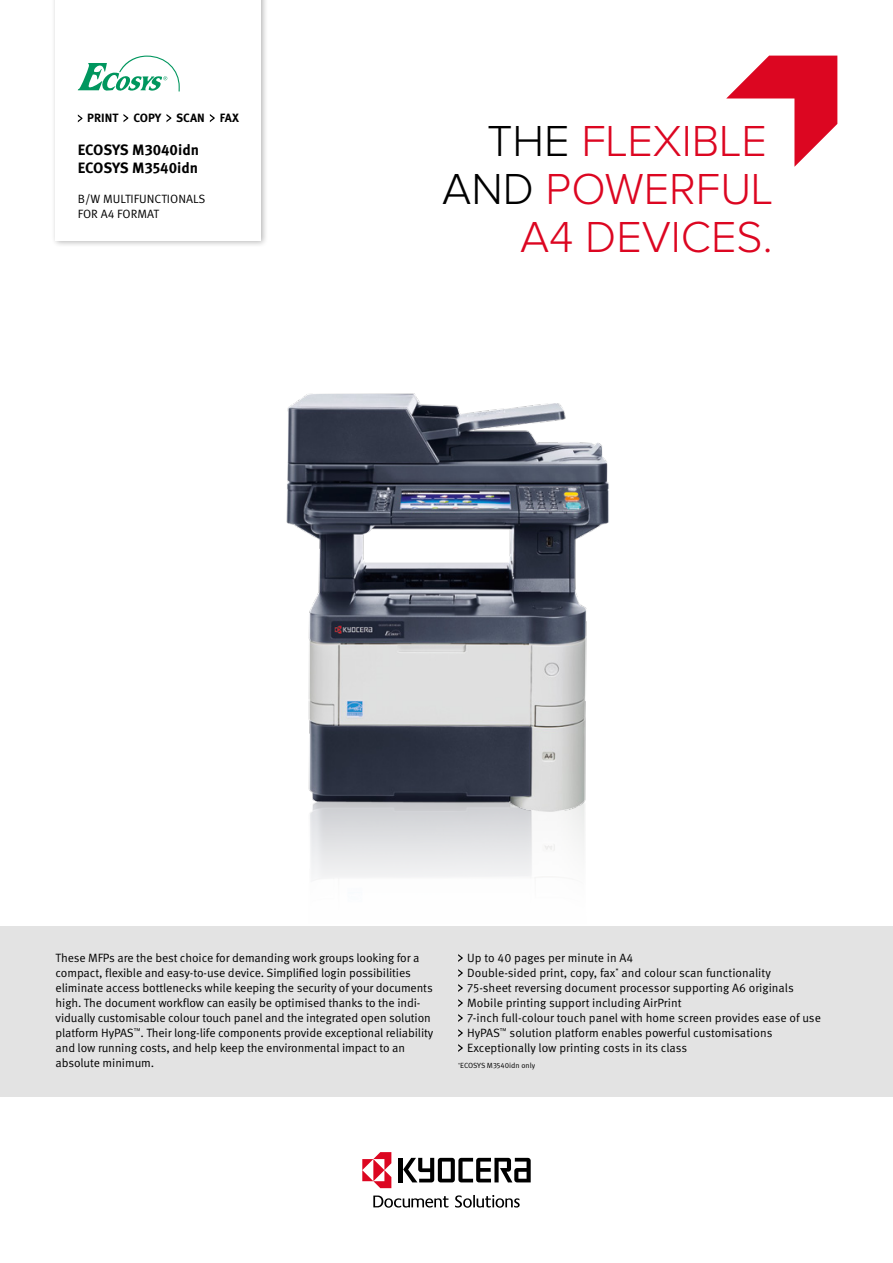
<style>
.page{position:relative;width:893px;height:1263px;background:#fff}
.page>*{position:absolute;margin:0;border:0;box-sizing:border-box;transform-origin:0 0}
.t1{font:300 45px/48px "Proxima Nova";color:#dc0621;text-align:right}
.t2{font:700 15px/18px "Meta Pro";color:#000}
.t3{font:12px/15px "Meta Pro Norm";letter-spacing:-.01em;color:#000}
.t4{font:700 12px "Meta Pro";color:#000}
.t5{font:7.5px "Meta Pro Norm";color:#000}
.s1{color:#000}
</style>
<div class="page">
<img style="left:286px;top:393px;width:323px;height:394px">
<svg style="left:308px;top:787px;width:278px;height:94px"></svg>
<svg style="left:726px;top:56px;width:111px;height:111px"></svg>
<hr style="left:399px;top:1158px;width:4px;height:24px;background:#000">
<svg style="left:403px;top:1158px;width:128px;height:24px"></svg>
<svg style="left:455px;top:1195px;width:65px;height:13px"></svg>
<svg style="left:373px;top:1195px;width:75px;height:13px"></svg>
<svg style="left:362px;top:1152px;width:29px;height:36px"></svg>
<div style="left:51px;top:0;width:217px;height:247px;background:#000;opacity:.3"></div>
<div style="left:56px;top:0;width:205px;height:241px;background:#fff"></div>
<div style="left:0;top:926px;width:893px;height:170px;background:#e3e3e3"></div>
<svg style="left:78px;top:56px;width:102px;height:36px"></svg>
<svg style="left:78px;top:114px;width:4px;height:8px"></svg>
<svg style="left:123px;top:114px;width:5px;height:8px"></svg>
<svg style="left:166px;top:114px;width:5px;height:8px"></svg>
<svg style="left:210px;top:114px;width:5px;height:8px"></svg>
<svg style="left:458px;top:954px;width:5px;height:8px"></svg>
<svg style="left:458px;top:969px;width:5px;height:8px"></svg>
<svg style="left:458px;top:984px;width:5px;height:8px"></svg>
<svg style="left:458px;top:999px;width:5px;height:8px"></svg>
<svg style="left:458px;top:1014px;width:5px;height:8px"></svg>
<svg style="left:458px;top:1029px;width:5px;height:8px"></svg>
<svg style="left:458px;top:1044px;width:5px;height:8px"></svg>
<p class="t4" style="left:87px;top:109px;width:153px">PRINT COPY SCAN FAX</p>
<p class="t2" style="left:78px;top:140px;width:123px">ECOSYS M3040idn<br>ECOSYS M3540idn</p>
<p class="t3" style="left:78px;top:191px;width:129px">B/W MULTIFUNCTIONALS<br>FOR A4 FORMAT</p>
<h1 class="t1" style="left:442px;top:119px;width:332px"><span class="s1">THE</span> FLEXIBLE<br><span class="s1">AND</span> POWERFUL<br>A4 DEVICES.</h1>
<p class="t3" style="left:56px;top:949px;width:379px">These MFPs are the best choice for demanding work groups looking for a compact, flexible and easy-to-use device. Simplified login possibilities eliminate access bottlenecks while keeping the security of your documents high. The document workflow can easily be optimised thanks to the indi&shy;vidually customisable colour touch panel and the integrated open solution platform HyPAS<sup>™</sup>. Their long-life components provide exceptional reliability and low running costs, and help keep the environmental impact to an absolute minimum.</p>
<p class="t3" style="left:467px;top:949px;width:355px">Up to 40 pages per minute in A4<br>Double-sided print, copy, fax<sup>*</sup> and colour scan functionality<br>75-sheet reversing document processor supporting A6 originals Mobile printing support including AirPrint<br>7-inch full-colour touch panel with home screen provides ease of use HyPAS<sup>™</sup> solution platform enables powerful customisations Exceptionally low printing costs in its class</p>
<p class="t5" style="left:458px;top:1060px;width:78px"><sup>*</sup>ECOSYS M3540idn only</p>
</div>
